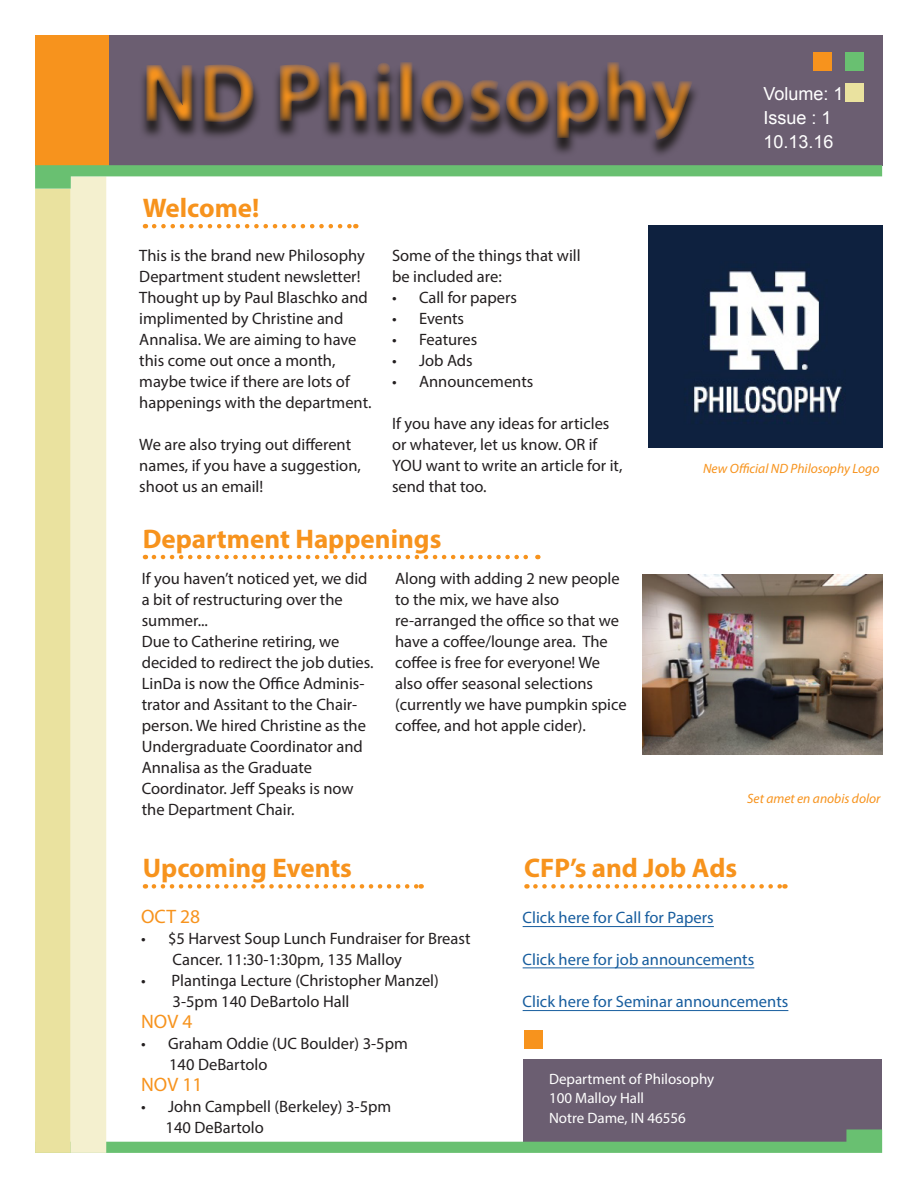
<style>
.page{position:relative;width:918px;height:1188px;background:#fff}
.page>*{position:absolute;margin:0;border:0;box-sizing:border-box;transform-origin:0 0}
.t1{font:700 84px "Myriad Pro";color:#f7931d}
.Headline{font:700 27px "Myriad Pro";color:#f7931d}
.Body{font:700 27px "Myriad Pro";color:#f7931d}
.Body-2{font:19.5px "Myriad Pro";color:#f7931d}
.Masthead{font:18px "Arial";color:#fff}
.Body-3{font:16.5px/21px "Myriad Pro";color:#231f20}
.Body-4{font:16.5px "Myriad Pro";color:#175d9e}
.t2{font:15px "Myriad Pro";color:#fff}
.t3{font:italic 13.5px "Myriad Pro";color:#f7931d}
</style>
<div class="page">
<div style="left:109px;top:35px;width:774px;height:130px;background:#6b5e71"></div>
<div style="left:523px;top:1060px;width:359px;height:92px;background:#6b5e71"></div>
<div style="left:35px;top:35px;width:74px;height:130px;background:#f7931d"></div>
<svg style="left:106px;top:1129px;width:776px;height:24px"></svg>
<div style="left:35px;top:189px;width:36px;height:964px;background:#eae29f"></div>
<div style="left:71px;top:177px;width:35px;height:976px;background:#f4f0cf"></div>
<div style="left:524px;top:1031px;width:19px;height:18px;background:#f7931d"></div>
<svg style="left:35px;top:165px;width:847px;height:24px"></svg>
<div style="left:845px;top:52px;width:18px;height:18px;background:#69c071"></div>
<div style="left:845px;top:84px;width:18px;height:18px;background:#eae29f"></div>
<div style="left:813px;top:52px;width:19px;height:18px;background:#f7931d"></div>
<img style="left:648px;top:226px;width:235px;height:221px">
<svg style="left:154px;top:224px;width:202px;height:4px"></svg>
<svg style="left:154px;top:555px;width:384px;height:4px"></svg>
<svg style="left:154px;top:884px;width:268px;height:5px"></svg>
<svg style="left:535px;top:884px;width:250px;height:5px"></svg>
<svg style="left:142px;top:68px;width:554px;height:87px"></svg>
<img style="left:643px;top:575px;width:240px;height:180px">
<hr style="left:523px;top:926px;width:191px;height:1px;background:#175d9e">
<hr style="left:523px;top:967px;width:231px;height:1px;background:#175d9e">
<hr style="left:523px;top:1010px;width:265px;height:1px;background:#175d9e">
<h1 class="t1" style="left:141px;top:38px;width:554px">ND Philosophy</h1>
<p class="Masthead" style="left:763px;top:82px;width:82px">Volume: 1</p>
<p class="Masthead" style="left:763px;top:106px;width:70px">Issue : 1</p>
<p class="Masthead" style="left:763px;top:130px;width:72px">10.13.16</p>
<p class="Headline" style="left:143px;top:190px;width:118px">Welcome!</p>
<p class="Body-3" style="left:139px;top:244px;width:230px">This is the brand new Philosophy<br>Department student newsletter!<br>Thought up by Paul Blaschko and implimented by Christine and</p>
<p class="Body-3" style="left:139px;top:328px;width:234px">Annalisa. We are aiming to have this come out once a month, maybe twice if there are lots of happenings with the department.</p>
<p class="Body-3" style="left:139px;top:434px;width:223px">We are also trying out different names, if you have a suggestion, shoot us an email!</p>
<p class="Body-3" style="left:392px;top:245px;width:190px">Some of the things that will</p>
<p class="Body-3" style="left:392px;top:266px;width:111px">be included are:</p>
<p class="Body-3" style="left:392px;top:286px;width:127px">• Call for papers</p>
<p class="Body-3" style="left:392px;top:307px;width:74px">• Events</p>
<p class="Body-3" style="left:392px;top:328px;width:87px">• Features</p>
<p class="Body-3" style="left:392px;top:349px;width:82px">• Job Ads</p>
<p class="Body-3" style="left:392px;top:370px;width:143px">• Announcements</p>
<p class="Body-3" style="left:392px;top:412px;width:232px">If you have any ideas for articles or whatever, let us know. OR if<br>YOU want to write an article for it, send that too.</p>
<p class="Headline" style="left:143px;top:521px;width:300px">Department Happenings</p>
<p class="Body-3" style="left:142px;top:567px;width:227px">If you haven’t noticed yet, we did a bit of restructuring over the summer...</p>
<p class="Body-3" style="left:142px;top:630px;width:233px">Due to Catherine retiring, we decided to redirect the job duties.<br>LinDa is now the Office Adminis&shy;trator and Assitant to the Chair&shy;person. We hired Christine as the<br>Undergraduate Coordinator and<br>Annalisa as the Graduate</p>
<p class="Body-3" style="left:142px;top:777px;width:213px">Coordinator. Jeff Speaks is now the Department Chair.</p>
<p class="Body-3" style="left:395px;top:567px;width:226px">Along with adding 2 new people to the mix, we have also</p>
<p class="Body-3" style="left:395px;top:609px;width:233px">re-arranged the office so that we have a coffee/lounge area. The coffee is free for everyone! We also offer seasonal selections (currently we have pumpkin spice coffee, and hot apple cider).</p>
<p class="t3" style="left:703px;top:461px;width:178px">New Official ND Philosophy Logo</p>
<p class="t3" style="left:747px;top:790px;width:135px">Set amet en anobis dolor</p>
<p class="Headline" style="left:143px;top:851px;width:211px">Upcoming Events</p>
<p class="Body-2" style="left:141px;top:905px;width:61px">OCT 28</p>
<p class="Body-3" style="left:141px;top:928px;width:331px">• $5 Harvest Soup Lunch Fundraiser for Breast</p>
<p class="Body-3" style="left:173px;top:949px;width:231px">Cancer. 11:30-1:30pm, 135 Malloy</p>
<p class="Body-3" style="left:141px;top:970px;width:299px">• Plantinga Lecture (Christopher Manzel)</p>
<p class="Body-3" style="left:173px;top:991px;width:178px">3-5pm 140 DeBartolo Hall</p>
<p class="Body-2" style="left:141px;top:1010px;width:53px">NOV 4</p>
<p class="Body-3" style="left:141px;top:1033px;width:268px">• Graham Oddie (UC Boulder) 3-5pm</p>
<p class="Body-3" style="left:169px;top:1054px;width:100px">140 DeBartolo</p>
<p class="Body-2" style="left:141px;top:1073px;width:63px">NOV 11</p>
<p class="Body-3" style="left:141px;top:1096px;width:252px">• John Campbell (Berkeley) 3-5pm</p>
<p class="Body-3" style="left:166px;top:1117px;width:100px">140 DeBartolo</p>
<p class="Body" style="left:524px;top:851px;width:215px">CFP’s and Job Ads</p>
<p class="Body-4" style="left:523px;top:908px;width:193px">Click here for Call for Papers</p>
<p class="Body-4" style="left:523px;top:949px;width:233px">Click here for job announcements</p>
<p class="Body-4" style="left:523px;top:992px;width:267px">Click here for Seminar announcements</p>
<p class="t2" style="left:549px;top:1070px;width:167px">Department of Philosophy</p>
<p class="t2" style="left:549px;top:1089px;width:97px">100 Malloy Hall</p>
<p class="t2" style="left:549px;top:1109px;width:138px">Notre Dame, IN 46556</p>
</div>
